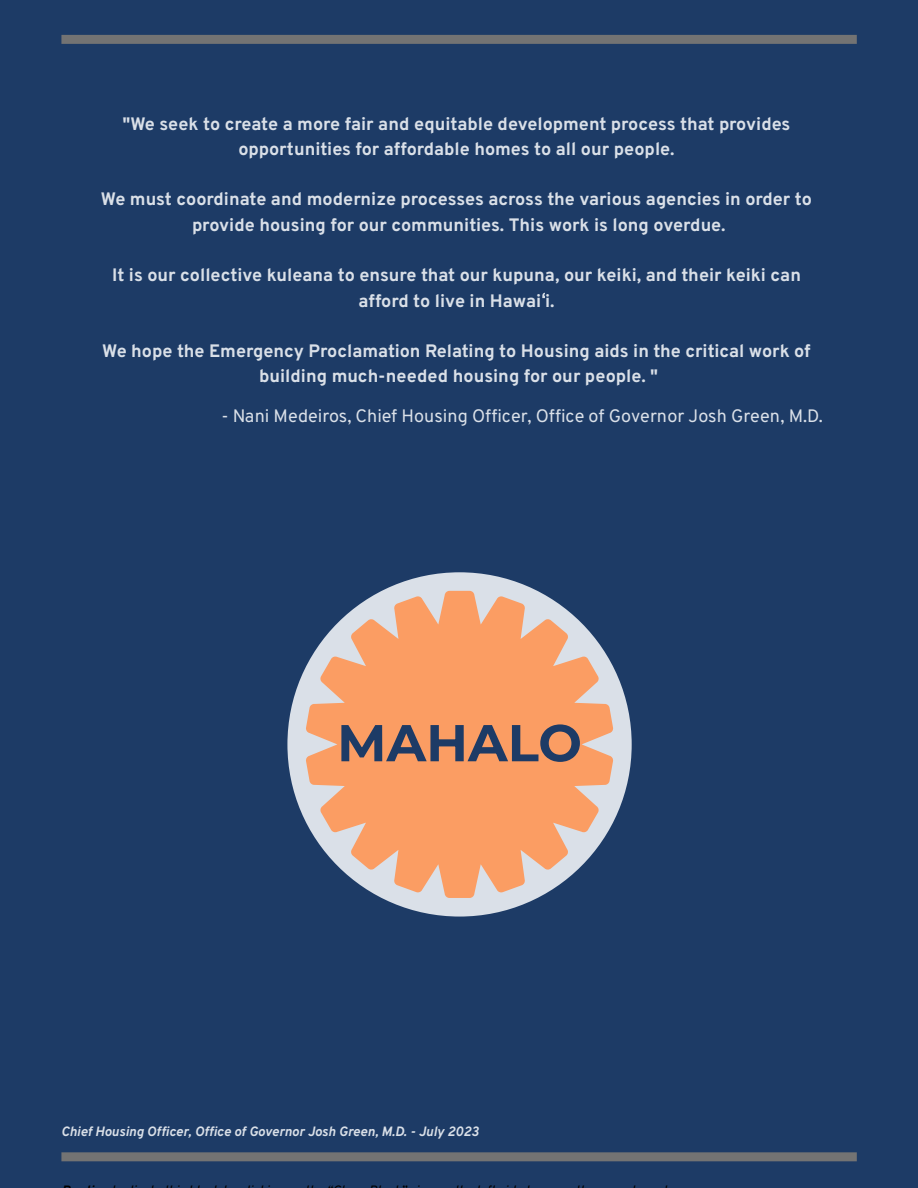
<style>
.page{position:relative;width:918px;height:1188px;background:#1d3b66}
.page>*{position:absolute;margin:0;border:0;box-sizing:border-box;transform-origin:0 0}
.t1{font:700 51.75px "Montserrat";color:#1d3b66}
.t2{font:700 18px/24.8px "Overpass";color:#dae0e8;text-align:center}
.t3{font:18px "Overpass";color:#dae0e8}
.t4{font:italic 700 13.5px "Overpass";color:#dae0e8}
.t5{font:italic 13.5px "Overpass";color:#000}
.s1{font-family:"Helvetica";font-weight:400;color:rgb(0 0 0/0)}
</style>
<div class="page">
<svg style="left:542px;top:293px;width:3px;height:5px"></svg>
<div style="left:287px;top:572px;width:345px;height:345px;background:#dae0e8;border-radius:50%"></div>
<svg style="left:306px;top:591px;width:307px;height:307px;fill:#fb9d63"></svg>
<div style="left:61px;top:35px;width:796px;height:9px;background:#737373"></div>
<div style="left:61px;top:1152px;width:796px;height:9px;background:#737373"></div>
<p class="t2" style="left:123px;top:113px;width:669px">"We seek to create a more fair and equitable development process that provides opportunities for affordable homes to all our people.</p>
<p class="t2" style="left:101px;top:188px;width:713px;line-height:25.9px">We must coordinate and modernize processes across the various agencies in order to provide housing for our communities. This work is long overdue.</p>
<p class="t2" style="left:112px;top:263px;width:691px;line-height:25.9px">It is our collective kuleana to ensure that our kupuna, our keiki, and their keiki can afford to live in Hawai<span class="s1">ʻ</span>i.</p>
<p class="t2" style="left:102px;top:340px;width:710px">We hope the Emergency Proclamation Relating to Housing aids in the critical work of building much-needed housing for our people. "</p>
<p class="t3" style="left:221px;top:407px;width:603px">- Nani Medeiros, Chief Housing Officer, Office of Governor Josh Green, M.D.</p>
<p class="t1" style="left:337px;top:711px;width:246px">MAHALO</p>
<p class="t4" style="left:61px;top:1125px;width:419px">Chief Housing Officer, Office of Governor Josh Green, M.D. - July 2023</p>
<p class="t5" style="left:327px;top:1183px;width:7px">“</p>
<p class="t5" style="left:401px;top:1183px;width:7px">”</p>
</div>
